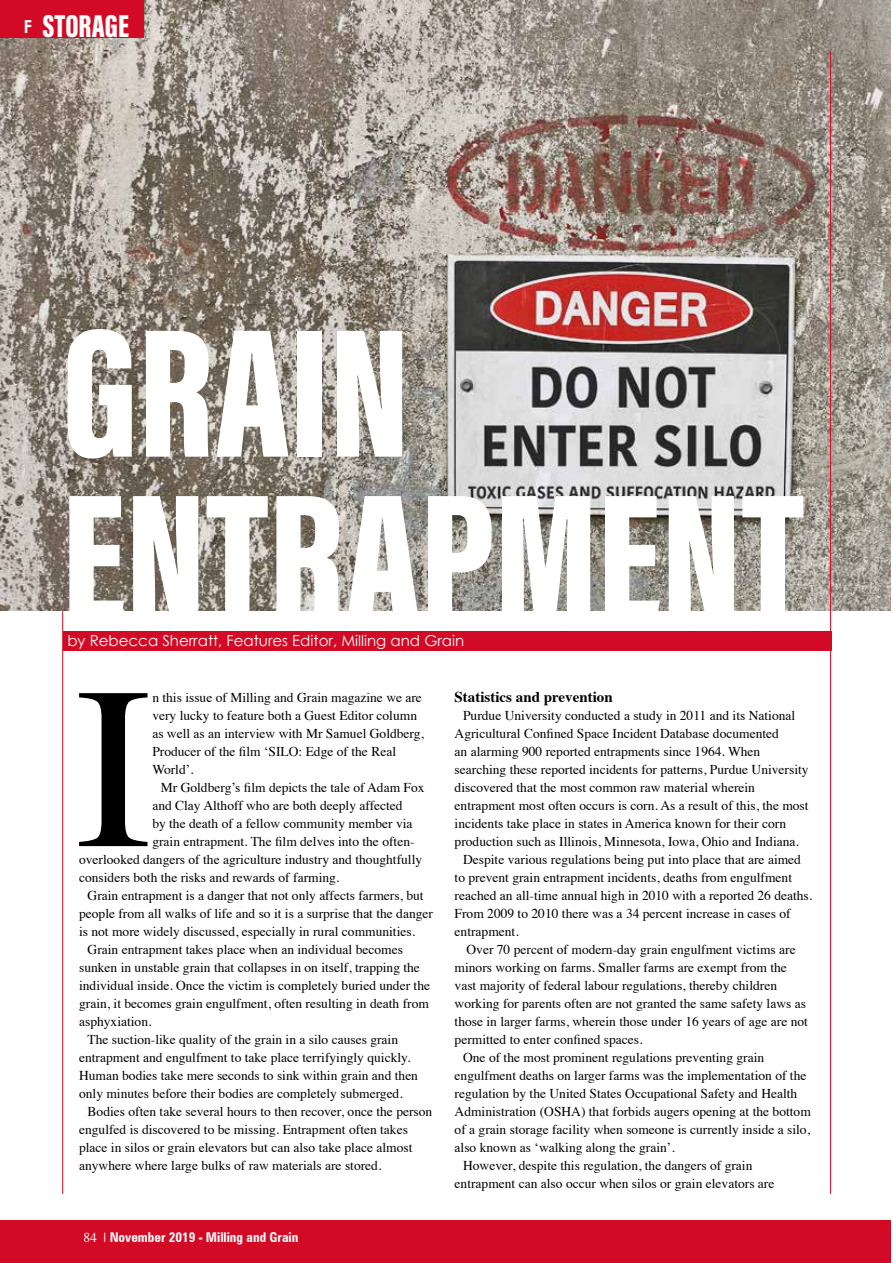
<style>
.page{position:relative;width:893px;height:1263px;background:#fff}
.page>*{position:absolute;margin:0;border:0;box-sizing:border-box;transform-origin:0 0}
.t1{font:231.15px "Times";color:#000}
.t2{font:900 188.55px/165.1px "Acumin Pro Extra Cond";color:#fff}
.t3{font:900 32.55px "Acumin Pro Extra Cond";color:#fff}
.t4{font:15px "Century Gothic";color:#fff}
.t5{font:700 15px "Times";color:#000}
.t6{font:13.5px/18px "Times";color:#000}
.t7{font:700 condensed 13.5px "Zurich BT";color:#fff}
.s1{font-family:"Century Gothic";font-weight:700;font-size:18px}
.s2{font-family:"Times";font-weight:400;font-stretch:normal}
</style>
<div class="page">
<div style="left:0;top:1220px;width:891px;height:43px;background:#d30a25"></div>
<hr style="left:62px;top:51px;width:1px;height:1143px;background:#d30a25">
<img style="left:0;top:0;width:891px;height:610px">
<div style="left:63px;top:631px;width:768px;height:20px;background:#d30a25"></div>
<hr style="left:830px;top:51px;width:1px;height:1143px;background:#d30a25">
<div style="left:0;top:0;width:144px;height:38px;background:#d30a25"></div>
<h3 class="t3" style="left:24px;top:6px;width:107px"><span class="s1">F</span> STORAGE</h3>
<h2 class="t2" style="left:62px;top:309px;width:744px">GRAIN<br>ENTRAPMENT</h2>
<p class="t4" style="left:67px;top:630px;width:398px">by Rebecca Sherratt, Features Editor, Milling and Grain</p>
<h1 class="t1" style="left:75px;top:552px;width:78px">I</h1>
<p class="t6" style="left:152px;top:687px;width:273px">n this issue of Milling and Grain magazine we are very lucky to feature both a Guest Editor column as well as an interview with Mr Samuel Goldberg, Producer of the film ‘SILO: Edge of the Real World’.</p>
<p class="t6" style="left:161px;top:777px;width:265px">Mr Goldberg’s film depicts the tale of Adam Fox</p>
<p class="t6" style="left:152px;top:795px;width:252px">and Clay Althoff who are both deeply affected</p>
<p class="t6" style="left:152px;top:813px;width:262px">by the death of a fellow community member via</p>
<p class="t6" style="left:152px;top:831px;width:264px">grain entrapment. The film delves into the often-</p>
<p class="t6" style="left:79px;top:849px;width:345px">overlooked dangers of the agriculture industry and thoughtfully</p>
<p class="t6" style="left:79px;top:867px;width:262px">considers both the risks and rewards of farming.</p>
<p class="t6" style="left:88px;top:885px;width:338px">Grain entrapment is a danger that not only affects farmers, but</p>
<p class="t6" style="left:79px;top:903px;width:355px">people from all walks of life and so it is a surprise that the danger</p>
<p class="t6" style="left:79px;top:921px;width:337px">is not more widely discussed, especially in rural communities.</p>
<p class="t6" style="left:88px;top:939px;width:317px">Grain entrapment takes place when an individual becomes</p>
<p class="t6" style="left:79px;top:957px;width:342px">sunken in unstable grain that collapses in on itself, trapping the</p>
<p class="t6" style="left:79px;top:975px;width:352px">individual inside. Once the victim is completely buried under the</p>
<p class="t6" style="left:79px;top:993px;width:351px">grain, it becomes grain engulfment, often resulting in death from</p>
<p class="t6" style="left:79px;top:1011px;width:74px">asphyxiation.</p>
<p class="t6" style="left:88px;top:1029px;width:312px">The suction-like quality of the grain in a silo causes grain</p>
<p class="t6" style="left:79px;top:1047px;width:333px">entrapment and engulfment to take place terrifyingly quickly.</p>
<p class="t6" style="left:79px;top:1065px;width:340px">Human bodies take mere seconds to sink within grain and then</p>
<p class="t6" style="left:79px;top:1083px;width:325px">only minutes before their bodies are completely submerged.</p>
<p class="t6" style="left:88px;top:1101px;width:346px">Bodies often take several hours to then recover, once the person</p>
<p class="t6" style="left:79px;top:1119px;width:330px">engulfed is discovered to be missing. Entrapment often takes</p>
<p class="t6" style="left:79px;top:1137px;width:335px">place in silos or grain elevators but can also take place almost</p>
<p class="t6" style="left:79px;top:1155px;width:304px">anywhere where large bulks of raw materials are stored.</p>
<p class="t7" style="left:83px;top:1229px;width:217px"><span class="s2">84 |</span> November 2019 - Milling and Grain</p>
<p class="t5" style="left:455px;top:683px;width:160px">Statistics and prevention</p>
<p class="t6" style="left:463px;top:705px;width:334px">Purdue University conducted a study in 2011 and its National</p>
<p class="t6" style="left:455px;top:723px;width:326px">Agricultural Confined Space Incident Database documented</p>
<p class="t6" style="left:455px;top:741px;width:307px">an alarming 900 reported entrapments since 1964. When</p>
<p class="t6" style="left:455px;top:759px;width:355px">searching these reported incidents for patterns, Purdue University</p>
<p class="t6" style="left:455px;top:777px;width:302px">discovered that the most common raw material wherein</p>
<p class="t6" style="left:455px;top:795px;width:355px">entrapment most often occurs is corn. As a result of this, the most</p>
<p class="t6" style="left:455px;top:813px;width:333px">incidents take place in states in America known for their corn</p>
<p class="t6" style="left:455px;top:831px;width:346px">production such as Illinois, Minnesota, Iowa, Ohio and Indiana.</p>
<p class="t6" style="left:463px;top:849px;width:339px">Despite various regulations being put into place that are aimed</p>
<p class="t6" style="left:455px;top:867px;width:339px">to prevent grain entrapment incidents, deaths from engulfment</p>
<p class="t6" style="left:455px;top:885px;width:359px">reached an all-time annual high in 2010 with a reported 26 deaths.</p>
<p class="t6" style="left:455px;top:903px;width:337px">From 2009 to 2010 there was a 34 percent increase in cases of</p>
<p class="t6" style="left:455px;top:921px;width:66px">entrapment.</p>
<p class="t6" style="left:466px;top:939px;width:331px">Over 70 percent of modern-day grain engulfment victims are</p>
<p class="t6" style="left:455px;top:957px;width:334px">minors working on farms. Smaller farms are exempt from the</p>
<p class="t6" style="left:455px;top:975px;width:324px">vast majority of federal labour regulations, thereby children</p>
<p class="t6" style="left:455px;top:993px;width:353px">working for parents often are not granted the same safety laws as</p>
<p class="t6" style="left:455px;top:1011px;width:355px">those in larger farms, wherein those under 16 years of age are not</p>
<p class="t6" style="left:455px;top:1029px;width:189px">permitted to enter confined spaces.</p>
<p class="t6" style="left:463px;top:1047px;width:303px">One of the most prominent regulations preventing grain</p>
<p class="t6" style="left:455px;top:1065px;width:353px">engulfment deaths on larger farms was the implementation of the</p>
<p class="t6" style="left:455px;top:1083px;width:344px">regulation by the United States Occupational Safety and Health</p>
<p class="t6" style="left:455px;top:1101px;width:358px">Administration (OSHA) that forbids augers opening at the bottom</p>
<p class="t6" style="left:455px;top:1119px;width:357px">of a grain storage facility when someone is currently inside a silo,</p>
<p class="t6" style="left:455px;top:1137px;width:222px">also known as ‘walking along the grain’.</p>
<p class="t6" style="left:463px;top:1155px;width:291px">However, despite this regulation, the dangers of grain</p>
<p class="t6" style="left:455px;top:1173px;width:321px">entrapment can also occur when silos or grain elevators are</p>
</div>
